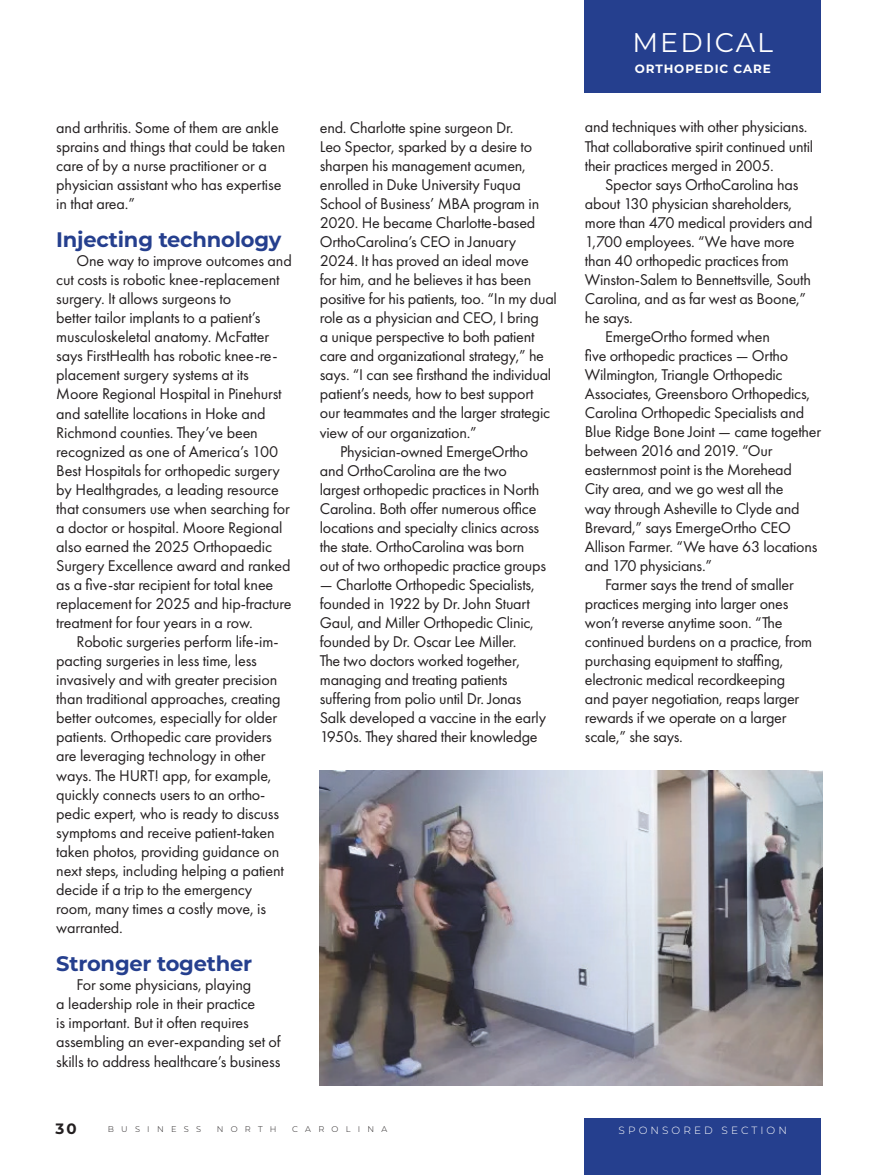
<style>
.page{position:relative;width:878px;height:1175px;background:#fff}
.page>*{position:absolute;margin:0;border:0;box-sizing:border-box;transform-origin:0 0}
.t1{font:27px "Montserrat";letter-spacing:.075em;color:#fff}
.t2{font:700 21px "Montserrat";letter-spacing:-.01em;color:#253f8e}
.t3{font:16.2px/19px "Futura PT";letter-spacing:-.015em;color:#231f20}
.t4{font:700 15px "Montserrat";color:#231f20}
.t5{font:700 12px "Montserrat";letter-spacing:.075em;color:#fff}
.t6{font:300 10.5px "Montserrat";letter-spacing:.29em;color:#fff}
.t7{font:300 8.25px "Montserrat";letter-spacing:.88em;color:#231f20}
</style>
<div class="page">
<div style="left:584px;top:1118px;width:237px;height:56px;background:#253f8e"></div>
<div style="left:584px;top:0;width:237px;height:93px;background:#253f8e"></div>
<img style="left:320px;top:770px;width:502px;height:315px">
<p class="t3" style="left:56px;top:118px;width:230px">and arthritis. Some of them are ankle sprains and things that could be taken care of by a nurse practitioner or a physician assistant who has expertise in that area.”</p>
<p class="t2" style="left:56px;top:224px;width:227px">Injecting technology</p>
<p class="t3" style="left:56px;top:251px;width:237px;text-indent:20px">One way to improve outcomes and cut costs is robotic knee-replacement surgery. It allows surgeons to<br>better tailor implants to a patient’s musculoskeletal anatomy. McFatter says FirstHealth has robotic knee-re&shy;placement surgery systems at its Moore Regional Hospital in Pinehurst and satellite locations in Hoke and Richmond counties. They’ve been recognized as one of America’s 100<br>Best Hospitals for orthopedic surgery by Healthgrades, a leading resource that consumers use when searching for a doctor or hospital. Moore Regional also earned the 2025 Orthopaedic Surgery Excellence award and ranked as a five-star recipient for total knee replacement for 2025 and hip-fracture treatment for four years in a row.</p>
<p class="t3" style="left:56px;top:632px;width:229px;text-indent:20px">Robotic surgeries perform life-im&shy;pacting surgeries in less time, less invasively and with greater precision than traditional approaches, creating better outcomes, especially for older patients. Orthopedic care providers are leveraging technology in other ways. The HURT! app, for example, quickly connects users to an ortho&shy;pedic expert, who is ready to discuss symptoms and receive patient-taken taken photos, providing guidance on next steps, including helping a patient decide if a trip to the emergency room, many times a costly move, is warranted.</p>
<p class="t2" style="left:56px;top:948px;width:197px">Stronger together</p>
<p class="t3" style="left:56px;top:975px;width:226px;text-indent:20px">For some physicians, playing<br>a leadership role in their practice<br>is important. But it often requires assembling an ever-expanding set of skills to address healthcare’s business</p>
<p class="t3" style="left:320px;top:118px;width:195px">end. Charlotte spine surgeon Dr.</p>
<p class="t3" style="left:320px;top:137px;width:214px">Leo Spector, sparked by a desire to</p>
<p class="t3" style="left:320px;top:156px;width:207px">sharpen his management acumen,</p>
<p class="t3" style="left:320px;top:175px;width:203px">enrolled in Duke University Fuqua</p>
<p class="t3" style="left:320px;top:194px;width:221px">School of Business’ MBA program in</p>
<p class="t3" style="left:320px;top:213px;width:217px">2020. He became Charlotte-based</p>
<p class="t3" style="left:320px;top:232px;width:198px">OrthoCarolina’s CEO in January</p>
<p class="t3" style="left:320px;top:251px;width:211px">2024. It has proved an ideal move</p>
<p class="t3" style="left:320px;top:270px;width:213px">for him, and he believes it has been</p>
<p class="t3" style="left:320px;top:289px;width:239px">positive for his patients, too. “In my dual</p>
<p class="t3" style="left:320px;top:308px;width:220px">role as a physician and CEO, I bring</p>
<p class="t3" style="left:320px;top:327px;width:216px">a unique perspective to both patient</p>
<p class="t3" style="left:320px;top:346px;width:225px">care and organizational strategy,” he</p>
<p class="t3" style="left:320px;top:365px;width:233px">says. “I can see firsthand the individual</p>
<p class="t3" style="left:320px;top:384px;width:215px">patient’s needs, how to best support</p>
<p class="t3" style="left:320px;top:403px;width:232px">our teammates and the larger strategic</p>
<p class="t3" style="left:320px;top:422px;width:158px">view of our organization.”</p>
<p class="t3" style="left:340px;top:441px;width:189px">Physician-owned EmergeOrtho</p>
<p class="t3" style="left:320px;top:460px;width:189px">and OrthoCarolina are the two</p>
<p class="t3" style="left:320px;top:479px;width:221px">largest orthopedic practices in North</p>
<p class="t3" style="left:320px;top:499px;width:218px">Carolina. Both offer numerous office</p>
<p class="t3" style="left:320px;top:518px;width:221px">locations and specialty clinics across</p>
<p class="t3" style="left:320px;top:537px;width:206px">the state. OrthoCarolina was born</p>
<p class="t3" style="left:320px;top:556px;width:228px">out of two orthopedic practice groups</p>
<p class="t3" style="left:320px;top:575px;width:228px">— Charlotte Orthopedic Specialists, founded in 1922 by Dr. John Stuart Gaul, and Miller Orthopedic Clinic, founded by Dr. Oscar Lee Miller.<br>The two doctors worked together, managing and treating patients suffering from polio until Dr. Jonas Salk developed a vaccine in the early 1950s. They shared their knowledge</p>
<h1 class="t1" style="left:632px;top:24px;width:142px">MEDICAL</h1>
<p class="t5" style="left:634px;top:60px;width:138px">ORTHOPEDIC CARE</p>
<p class="t3" style="left:585px;top:117px;width:230px">and techniques with other physicians.<br>That collaborative spirit continued until their practices merged in 2005.</p>
<p class="t3" style="left:605px;top:175px;width:195px">Spector says OrthoCarolina has</p>
<p class="t3" style="left:585px;top:194px;width:209px">about 130 physician shareholders,</p>
<p class="t3" style="left:585px;top:213px;width:229px">more than 470 medical providers and</p>
<p class="t3" style="left:585px;top:232px;width:211px">1,700 employees. “We have more</p>
<p class="t3" style="left:585px;top:251px;width:205px">than 40 orthopedic practices from</p>
<p class="t3" style="left:585px;top:270px;width:227px">Winston-Salem to Bennettsville, South</p>
<p class="t3" style="left:585px;top:289px;width:223px">Carolina, and as far west as Boone,”</p>
<p class="t3" style="left:585px;top:308px;width:50px">he says.</p>
<p class="t3" style="left:605px;top:327px;width:166px">EmergeOrtho formed when</p>
<p class="t3" style="left:585px;top:346px;width:205px">five orthopedic practices — Ortho</p>
<p class="t3" style="left:585px;top:365px;width:199px">Wilmington, Triangle Orthopedic</p>
<p class="t3" style="left:585px;top:384px;width:227px">Associates, Greensboro Orthopedics,</p>
<p class="t3" style="left:585px;top:403px;width:221px">Carolina Orthopedic Specialists and</p>
<p class="t3" style="left:585px;top:422px;width:238px">Blue Ridge Bone Joint — came together</p>
<p class="t3" style="left:585px;top:441px;width:189px">between 2016 and 2019. “Our</p>
<p class="t3" style="left:585px;top:460px;width:208px">easternmost point is the Morehead</p>
<p class="t3" style="left:585px;top:479px;width:200px">City area, and we go west all the</p>
<p class="t3" style="left:585px;top:498px;width:216px">way through Asheville to Clyde and</p>
<p class="t3" style="left:585px;top:517px;width:207px">Brevard,” says EmergeOrtho CEO</p>
<p class="t3" style="left:585px;top:536px;width:234px">Allison Farmer. “We have 63 locations</p>
<p class="t3" style="left:585px;top:555px;width:129px">and 170 physicians.”</p>
<p class="t3" style="left:605px;top:574px;width:190px">Farmer says the trend of smaller</p>
<p class="t3" style="left:585px;top:594px;width:205px">practices merging into larger ones</p>
<p class="t3" style="left:585px;top:613px;width:199px">won’t reverse anytime soon. “The</p>
<p class="t3" style="left:585px;top:632px;width:229px">continued burdens on a practice, from</p>
<p class="t3" style="left:585px;top:651px;width:200px">purchasing equipment to staffing,</p>
<p class="t3" style="left:585px;top:670px;width:202px">electronic medical recordkeeping</p>
<p class="t3" style="left:585px;top:689px;width:216px">and payer negotiation, reaps larger</p>
<p class="t3" style="left:585px;top:708px;width:203px">rewards if we operate on a larger</p>
<p class="t3" style="left:585px;top:727px;width:99px">scale,” she says.</p>
<p class="t4" style="left:55px;top:1117px;width:23px">30</p>
<p class="t7" style="left:108px;top:1123px;width:95px">BUSINESS</p>
<p class="t7" style="left:217px;top:1123px;width:61px">NORTH</p>
<p class="t7" style="left:292px;top:1123px;width:97px">CAROLINA</p>
<p class="t6" style="left:618px;top:1123px;width:170px">SPONSORED SECTION</p>
</div>
